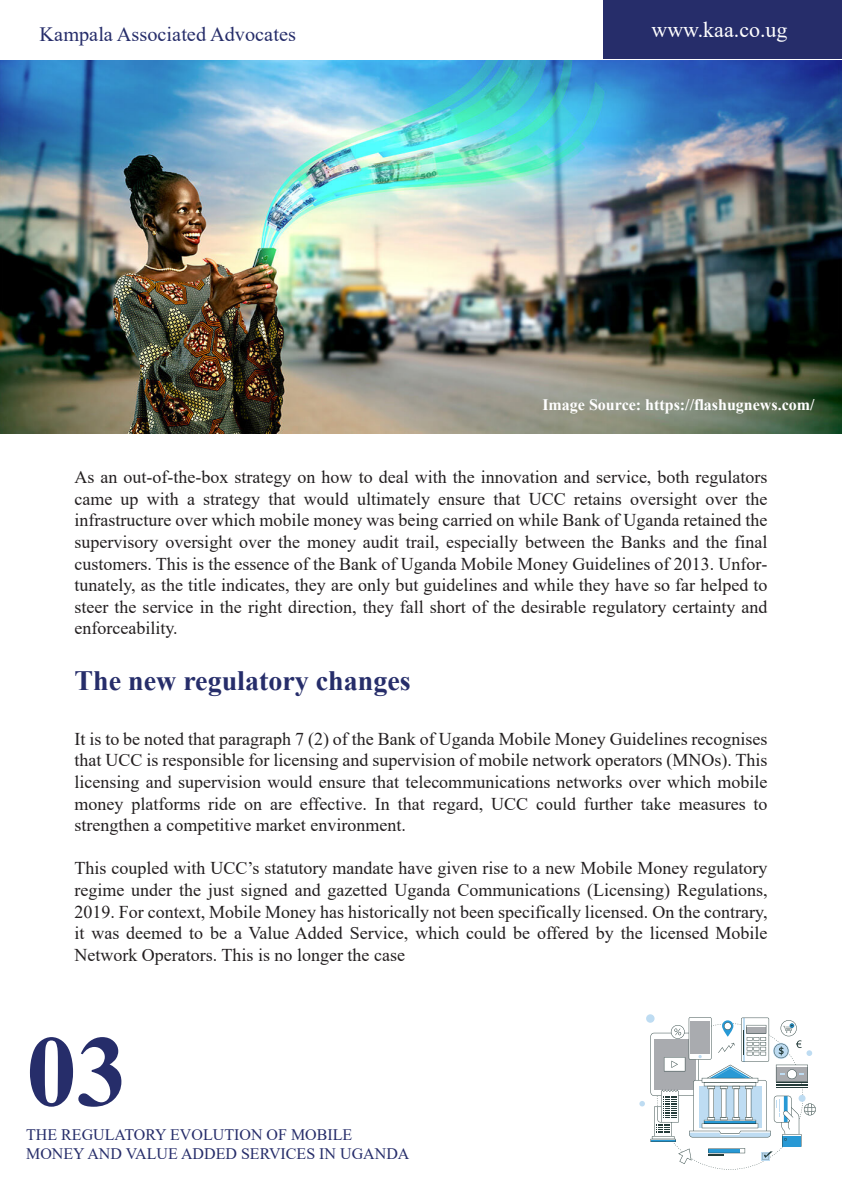
<style>
.page{position:relative;width:842px;height:1191px;background:#fff}
.page>*{position:absolute;margin:0;border:0;box-sizing:border-box;transform-origin:0 0}
.t1{font:700 101px "Times New Roman";color:#262d6a}
.t2{font:700 28px "Times New Roman";color:#262d6a}
.t3{font:22px "Times New Roman";color:#fff}
.t4{font:20.4px "Times New Roman";color:#262d6a}
.t5{font:18px/21.6px "Times New Roman";color:#231f20;text-align:justify}
.t6{font:16px/19.2px "Times New Roman";color:#262d6a}
.t7{font:700 16px "Times New Roman";color:#fff}
</style>
<div class="page">
<img style="left:0;top:60px;width:842px;height:374px">
<div style="left:646px;top:1014px;width:8px;height:8px;background:#bedcf2;border-radius:50%"></div>
<svg style="left:639px;top:1017px;width:177px;height:152px"></svg>
<div style="left:604px;top:0;width:238px;height:59px;background:#262d6a"></div>
<p class="t4" style="left:40px;top:19px;width:258px">Kampala Associated Advocates</p>
<p class="t3" style="left:651px;top:14px;width:138px">www.kaa.co.ug</p>
<p class="t7" style="left:542px;top:393px;width:274px">Image Source: https://flashugnews.com/</p>
<p class="t5" style="left:74px;top:465px;width:695px">As an out-of-the-box strategy on how to deal with the innovation and service, both regulators came up with a strategy that would ultimately ensure that UCC retains oversight over the infrastructure over which mobile money was being carried on while Bank of Uganda retained the supervisory oversight over the money audit trail, especially between the Banks and the final customers. This is the essence of the Bank of Uganda Mobile Money Guidelines of 2013. Unfor&shy;tunately, as the title indicates, they are only but guidelines and while they have so far helped to steer the service in the right direction, they fall short of the desirable regulatory certainty and enforceability.</p>
<h2 class="t2" style="left:74px;top:660px;width:338px">The new regulatory changes</h2>
<p class="t5" style="left:74px;top:727px;width:695px">It is to be noted that paragraph 7 (2) of the Bank of Uganda Mobile Money Guidelines recognises that UCC is responsible for licensing and supervision of mobile network operators (MNOs). This licensing and supervision would ensure that telecommunications networks over which mobile money platforms ride on are effective. In that regard, UCC could further take measures to strengthen a competitive market environment.</p>
<p class="t5" style="left:74px;top:857px;width:695px">This coupled with UCC’s statutory mandate have given rise to a new Mobile Money regulatory regime under the just signed and gazetted Uganda Communications (Licensing) Regulations, 2019. For context, Mobile Money has historically not been specifically licensed. On the contrary, it was deemed to be a Value Added Service, which could be offered by the licensed Mobile Network Operators. This is no longer the case</p>
<h1 class="t1" style="left:26px;top:998px;width:102px">03</h1>
<p class="t6" style="left:26px;top:1124px;width:385px">THE REGULATORY EVOLUTION OF MOBILE<br>MONEY AND VALUE ADDED SERVICES IN UGANDA</p>
</div>
